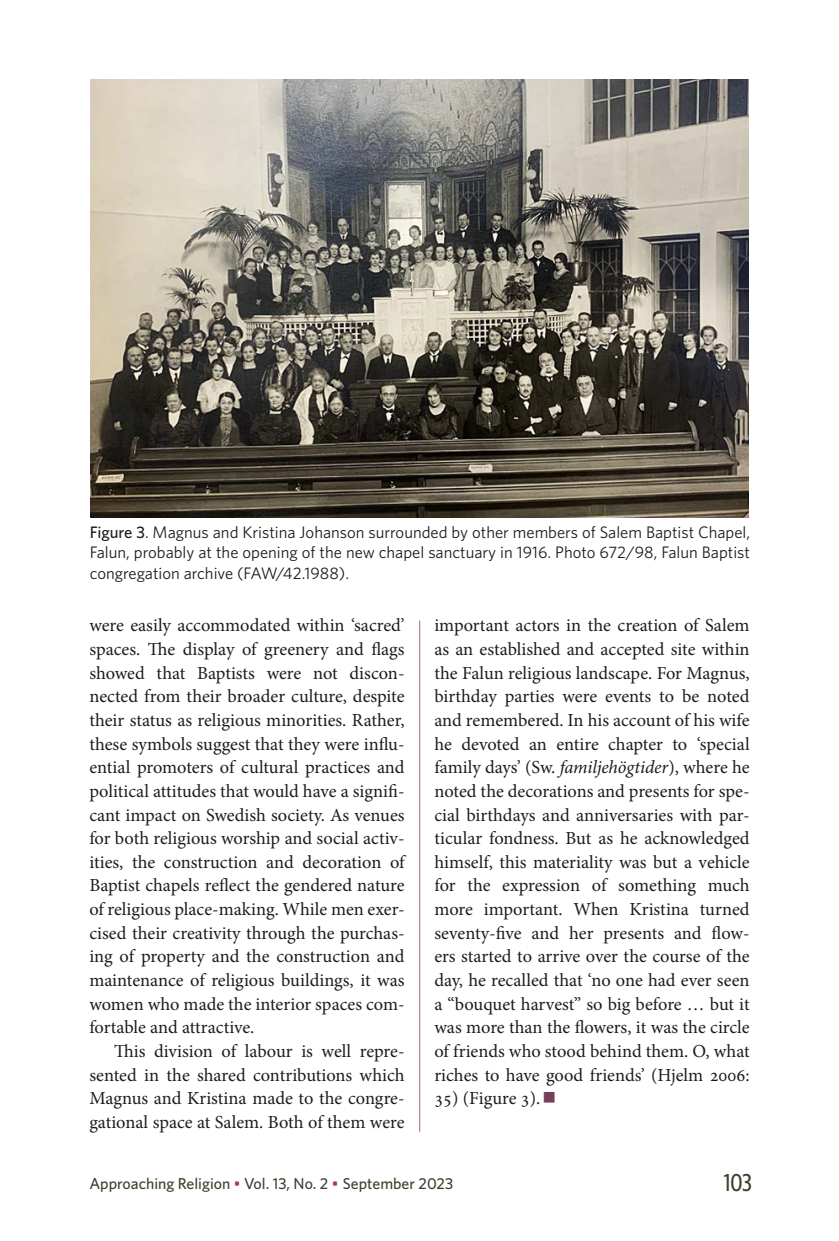
<style>
.page{position:relative;width:839px;height:1241px;background:#fff}
.page>*{position:absolute;margin:0;border:0;box-sizing:border-box;transform-origin:0 0}
.t1{font:500 24.5px "Whitney Condensed";color:#3d402e}
.Leipis{font:18.38px/23.6px "Minion Pro";color:#1d1d1b;text-align:justify}
.Leipis_1__kpl{font:18.38px/23.6px "Minion Pro";color:#1d1d1b;text-align:justify}
.Kuvateksti{font:16.62px/20.1px "Whitney";color:#1d1d1b;text-align:justify}
.t2{font:500 15.75px "Whitney";color:#3d402e}
.s1{font-weight:500}
.s2{font-style:italic}
.s3{color:#743e5c}
.s4{color:#a73570}
</style>
<div class="page">
<img style="left:90px;top:79px;width:658px;height:438px">
<hr style="left:419px;top:620px;width:1px;height:511px;background:#b95d8d">
<p class="Kuvateksti" style="left:90px;top:522px;width:661px"><span class="s1">Figure 3</span>. Magnus and Kristina Johanson surrounded by other members of Salem Baptist Chapel, Falun, probably at the opening of the new chapel sanctuary in 1916. Photo 672/98, Falun Baptist congregation archive (FAW/42.1988).</p>
<p class="Leipis_1__kpl" style="left:89px;top:613px;width:317px">were easily accommodated within ‘sacred’ spaces. The display of greenery and flags showed that Baptists were not discon&shy;nected from their broader culture, despite their status as religious minorities. Rather, these symbols suggest that they were influ&shy;ential promoters of cultural practices and political attitudes that would have a signifi&shy;cant impact on Swedish society. As venues for both religious worship and social activ&shy;ities, the construction and decoration of Baptist chapels reflect the gendered nature of religious place-making. While men exer&shy;cised their creativity through the purchas&shy;ing of property and the construction and maintenance of religious buildings, it was women who made the interior spaces com&shy;fortable and attractive.</p>
<p class="Leipis" style="left:89px;top:1039px;width:317px;text-indent:25px">This division of labour is well repre&shy;sented in the shared contributions which Magnus and Kristina made to the congre&shy;gational space at Salem. Both of them were</p>
<p class="Leipis" style="left:434px;top:613px;width:317px">important actors in the creation of Salem as an established and accepted site within the Falun religious landscape. For Magnus, birthday parties were events to be noted and remembered. In his account of his wife he devoted an entire chapter to ‘special family days’ (Sw. <span class="s2">familjehögtider</span>), where he noted the decorations and presents for spe&shy;cial birthdays and anniversaries with par&shy;ticular fondness. But as he acknowledged himself, this materiality was but a vehicle for the expression of something much more important. When Kristina turned seventy-five and her presents and flow&shy;ers started to arrive over the course of the day, he recalled that ‘no one had ever seen a “bouquet harvest” so big before … but it was more than the flowers, it was the circle of friends who stood behind them. O, what riches to have good friends’ (Hjelm 2006:</p>
<p class="Leipis" style="left:434px;top:1086px;width:123px">35) (Figure 3).<span class="s3">■</span></p>
<p class="t2" style="left:89px;top:1172px;width:365px">Approaching Religion <span class="s4">•</span> Vol. 13, No. 2 <span class="s4">•</span> September 2023</p>
<h1 class="t1" style="left:724px;top:1167px;width:29px">103</h1>
</div>
